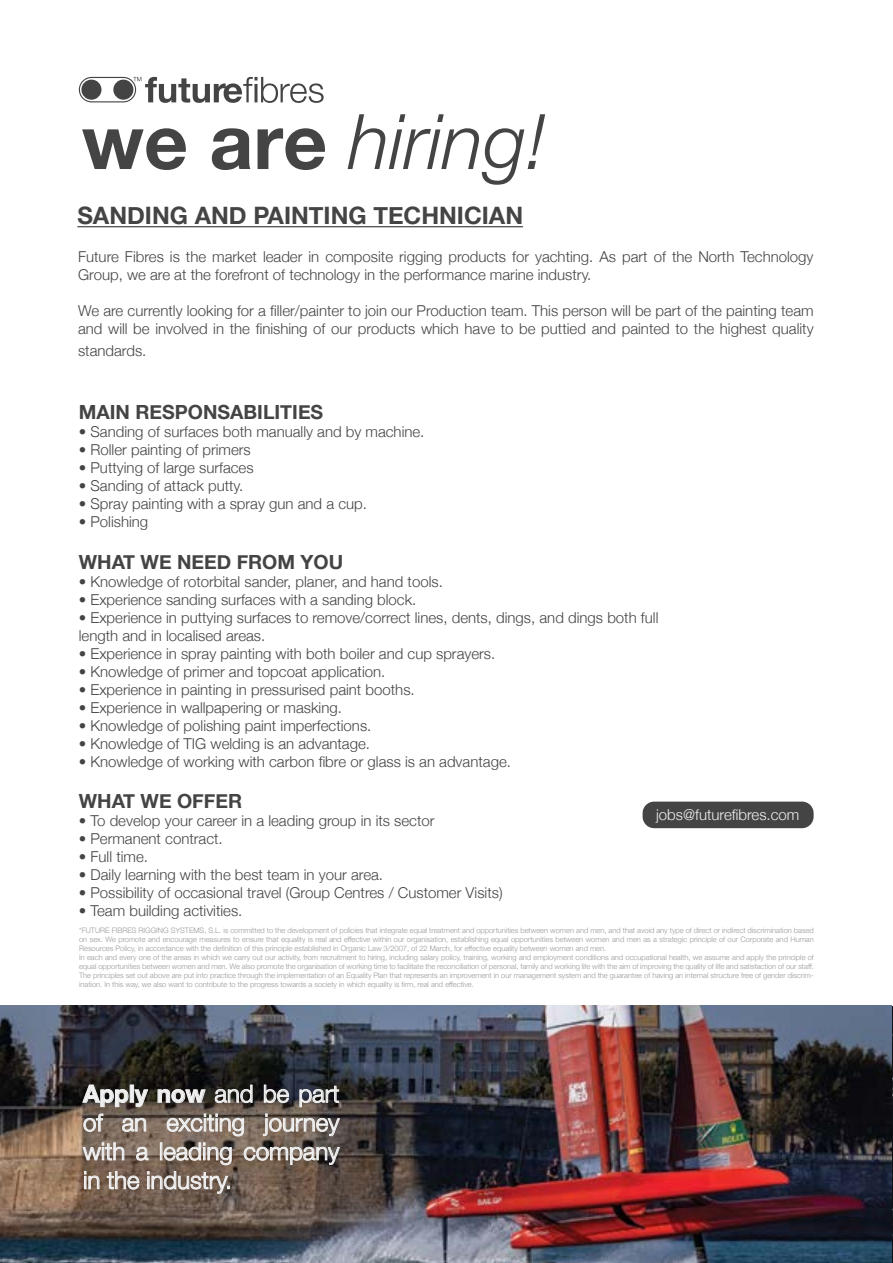
<style>
.page{position:relative;width:893px;height:1263px;background:#fff}
.page>*{position:absolute;margin:0;border:0;box-sizing:border-box;transform-origin:0 0}
.t1{font:italic 300 76.65px "Helvetica Neue";color:#444}
.t2{font:300 24px/28.8px "Helvetica Neue";color:#f1f1f2;text-align:justify}
.t3{font:700 24px "Helvetica Neue";color:#444}
.t4{font:700 19.5px "Helvetica Neue";color:#444}
.t5{font:300 15px/18px "Helvetica Neue";color:#444}
.t6{font:300 15px "Helvetica Neue";color:#f1f1f2}
.t7{font:300 7.5px/9px "Helvetica Neue";color:#97999b}
.s1{font-weight:700;font-style:normal}
.s2{font-weight:700}
</style>
<div class="page">
<svg style="left:79px;top:77px;width:245px;height:26px"></svg>
<hr style="left:77px;top:226px;width:446px;height:1px;background:#444">
<img style="left:0;top:1006px;width:893px;height:257px">
<div style="left:643px;top:801px;width:171px;height:27px;background:#444;border-radius:12px"></div>
<h1 class="t1" style="left:82px;top:81px;width:467px"><span class="s1">we are</span> hiring!</h1>
<h2 class="t3" style="left:77px;top:197px;width:447px">SANDING AND PAINTING TECHNICIAN</h2>
<p class="t5" style="left:78px;top:246px;width:737px">Future Fibres is the market leader in composite rigging products for yachting. As part of the North Technology<br>Group, we are at the forefront of technology in the performance marine industry.</p>
<p class="t5" style="left:78px;top:300px;width:737px">We are currently looking for a filler/painter to join our Production team. This person will be part of the painting team and will be involved in the finishing of our products which have to be puttied and painted to the highest quality</p>
<p class="t5" style="left:78px;top:340px;width:70px">standards.</p>
<h3 class="t4" style="left:79px;top:397px;width:246px">MAIN RESPONSABILITIES</h3>
<p class="t5" style="left:79px;top:422px;width:347px">• Sanding of surfaces both manually and by machine.</p>
<p class="t5" style="left:79px;top:440px;width:173px">• Roller painting of primers</p>
<p class="t5" style="left:79px;top:458px;width:176px">• Puttying of large surfaces</p>
<p class="t5" style="left:79px;top:476px;width:166px">• Sanding of attack putty.</p>
<p class="t5" style="left:79px;top:494px;width:290px">• Spray painting with a spray gun and a cup.</p>
<p class="t5" style="left:79px;top:512px;width:71px">• Polishing</p>
<h3 class="t4" style="left:79px;top:546px;width:266px">WHAT WE NEED FROM YOU</h3>
<p class="t5" style="left:79px;top:571px;width:366px">• Knowledge of rotorbital sander, planer, and hand tools.</p>
<p class="t5" style="left:79px;top:589px;width:339px">• Experience sanding surfaces with a sanding block.</p>
<p class="t5" style="left:79px;top:607px;width:581px">• Experience in puttying surfaces to remove/correct lines, dents, dings, and dings both full length and in localised areas.</p>
<p class="t5" style="left:79px;top:643px;width:418px">• Experience in spray painting with both boiler and cup sprayers.</p>
<p class="t5" style="left:79px;top:661px;width:308px">• Knowledge of primer and topcoat application.</p>
<p class="t5" style="left:79px;top:679px;width:337px">• Experience in painting in pressurised paint booths.</p>
<p class="t5" style="left:79px;top:697px;width:265px">• Experience in wallpapering or masking.</p>
<p class="t5" style="left:79px;top:715px;width:294px">• Knowledge of polishing paint imperfections.</p>
<p class="t5" style="left:79px;top:733px;width:293px">• Knowledge of TIG welding is an advantage.</p>
<p class="t5" style="left:79px;top:751px;width:434px">• Knowledge of working with carbon fibre or glass is an advantage.</p>
<h3 class="t4" style="left:79px;top:786px;width:165px">WHAT WE OFFER</h3>
<p class="t5" style="left:79px;top:811px;width:357px">• To develop your career in a leading group in its sector</p>
<p class="t5" style="left:79px;top:829px;width:145px">• Permanent contract.</p>
<p class="t5" style="left:79px;top:847px;width:71px">• Full time.</p>
<p class="t5" style="left:79px;top:865px;width:306px">• Daily learning with the best team in your area.</p>
<p class="t5" style="left:79px;top:883px;width:425px">• Possibility of occasional travel (Group Centres / Customer Visits)</p>
<p class="t5" style="left:79px;top:901px;width:165px">• Team building activities.</p>
<p class="t6" style="left:656px;top:802px;width:145px">jobs@futurefibres.com</p>
<p class="t7" style="left:79px;top:925px;width:736px">*FUTURE FIBRES RIGGING SYSTEMS, S.L. is committed to the development of policies that integrate equal treatment and opportunities between women and men, and that avoid any type of direct or indirect discrimination based on sex. We promote and encourage measures to ensure that equality is real and effective within our organisation, establishing equal opportunities between women and men as a strategic principle of our Corporate and Human Resources Policy, in accordance with the definition of this principle established in Organic Law 3/2007, of 22 March, for effective equality between women and men.<br>In each and every one of the areas in which we carry out our activity, from recruitment to hiring, including salary policy, training, working and employment conditions and occupational health, we assume and apply the principle of equal opportunities between women and men. We also promote the organisation of working time to facilitate the reconciliation of personal, family and working life with the aim of improving the quality of life and satisfaction of our staff.<br>The principles set out above are put into practice through the implementation of an Equality Plan that represents an improvement in our management system and the guarantee of having an internal structure free of gender discrim&shy;ination. In this way, we also want to contribute to the progress towards a society in which equality is firm, real and effective.</p>
<h2 class="t2" style="left:83px;top:1077px;width:258px"><span class="s2">Apply now</span> and be part of an exciting journey with a leading company in the industry.</h2>
</div>
